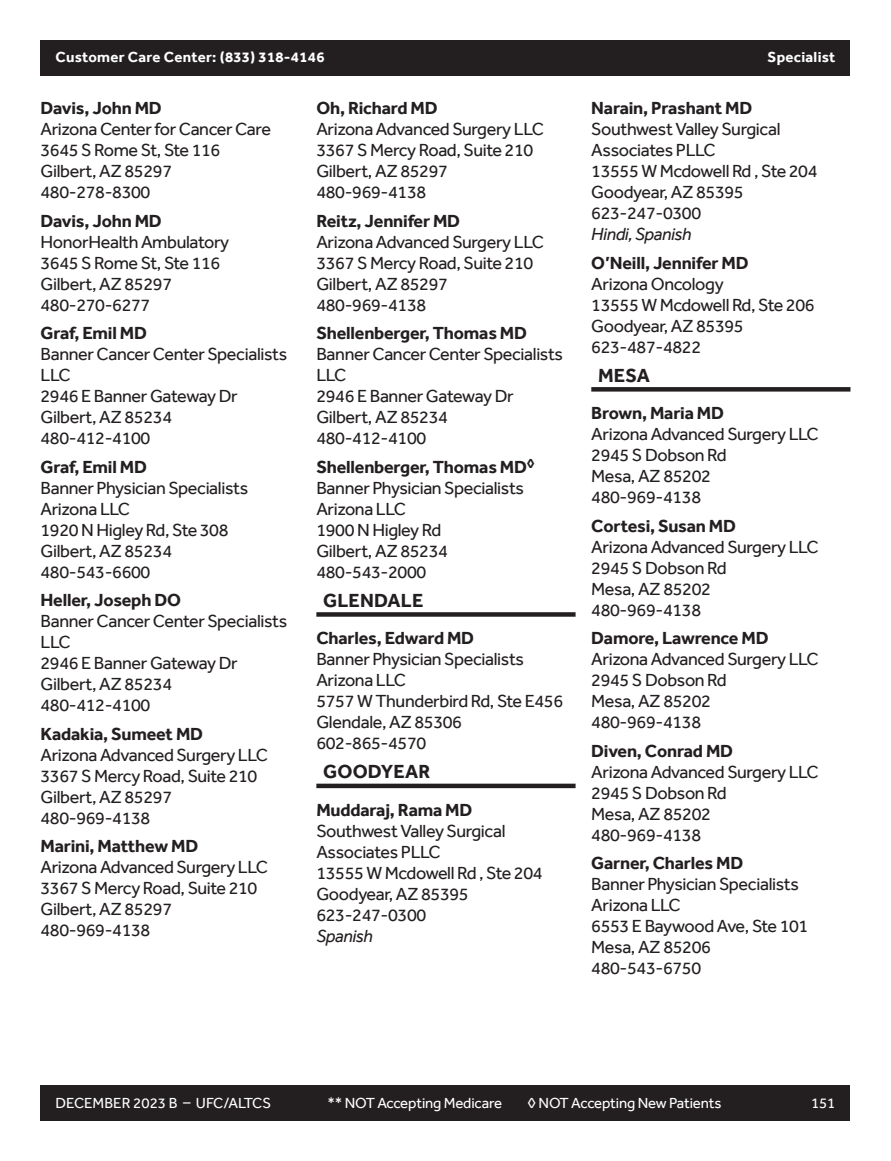
<style>
.page{position:relative;width:891px;height:1161px;background:#fff}
.page>*{position:absolute;margin:0;border:0;box-sizing:border-box;transform-origin:0 0}
.t1{font:700 19.5px "Effra";letter-spacing:.01em;color:#231f20}
.t2{font:18px/21px "Effra";letter-spacing:-.02em;color:#231f20}
.t3{font:700 18px "Effra";letter-spacing:-.01em;color:#231f20}
.t4{font:italic 18px "Effra";letter-spacing:-.02em;color:#231f20}
.t5{font:15px "Effra";letter-spacing:-.01em;color:#fff}
.t6{font:700 15px "Effra";letter-spacing:.02em;color:#fff}
</style>
<div class="page">
<div style="left:40px;top:40px;width:810px;height:36px;background:#231f20"></div>
<div style="left:40px;top:1085px;width:810px;height:35px;background:#231f20"></div>
<div style="left:316px;top:612px;width:260px;height:5px;background:#231f20"></div>
<hr style="left:316px;top:784px;width:260px;height:4px;background:#231f20">
<div style="left:591px;top:387px;width:260px;height:5px;background:#231f20"></div>
<p class="t6" style="left:56px;top:48px;width:271px">Customer Care Center: (833) 318-4146</p>
<p class="t6" style="left:768px;top:48px;width:69px">Specialist</p>
<h6 class="t3" style="left:40px;top:97px;width:123px">Davis, John MD</h6>
<p class="t2" style="left:40px;top:118px;width:232px">Arizona Center for Cancer Care</p>
<p class="t2" style="left:40px;top:139px;width:181px">3645 S Rome St, Ste 116</p>
<p class="t2" style="left:40px;top:160px;width:133px">Gilbert, AZ 85297</p>
<p class="t2" style="left:40px;top:181px;width:111px">480-278-8300</p>
<h6 class="t3" style="left:40px;top:210px;width:123px">Davis, John MD</h6>
<p class="t2" style="left:40px;top:231px;width:190px">HonorHealth Ambulatory</p>
<p class="t2" style="left:40px;top:252px;width:181px">3645 S Rome St, Ste 116</p>
<p class="t2" style="left:40px;top:273px;width:133px">Gilbert, AZ 85297</p>
<p class="t2" style="left:40px;top:294px;width:111px">480-270-6277</p>
<h6 class="t3" style="left:40px;top:322px;width:108px">Graf, Emil MD</h6>
<p class="t2" style="left:40px;top:343px;width:248px">Banner Cancer Center Specialists<br>LLC</p>
<p class="t2" style="left:40px;top:385px;width:199px">2946 E Banner Gateway Dr</p>
<p class="t2" style="left:40px;top:406px;width:133px">Gilbert, AZ 85234</p>
<p class="t2" style="left:40px;top:427px;width:111px">480-412-4100</p>
<h6 class="t3" style="left:40px;top:456px;width:108px">Graf, Emil MD</h6>
<p class="t2" style="left:40px;top:477px;width:209px">Banner Physician Specialists<br>Arizona LLC</p>
<p class="t2" style="left:40px;top:519px;width:190px">1920 N Higley Rd, Ste 308</p>
<p class="t2" style="left:40px;top:540px;width:133px">Gilbert, AZ 85234</p>
<p class="t2" style="left:40px;top:561px;width:111px">480-543-6600</p>
<h6 class="t3" style="left:40px;top:590px;width:142px">Heller, Joseph DO</h6>
<p class="t2" style="left:40px;top:611px;width:248px">Banner Cancer Center Specialists<br>LLC</p>
<p class="t2" style="left:40px;top:653px;width:199px">2946 E Banner Gateway Dr</p>
<p class="t2" style="left:40px;top:674px;width:133px">Gilbert, AZ 85234</p>
<p class="t2" style="left:40px;top:695px;width:111px">480-412-4100</p>
<h6 class="t3" style="left:40px;top:723px;width:164px">Kadakia, Sumeet MD</h6>
<p class="t2" style="left:40px;top:744px;width:229px">Arizona Advanced Surgery LLC</p>
<p class="t2" style="left:40px;top:765px;width:218px">3367 S Mercy Road, Suite 210</p>
<p class="t2" style="left:40px;top:786px;width:133px">Gilbert, AZ 85297</p>
<p class="t2" style="left:40px;top:807px;width:111px">480-969-4138</p>
<h6 class="t3" style="left:40px;top:836px;width:159px">Marini, Matthew MD</h6>
<p class="t2" style="left:40px;top:857px;width:229px">Arizona Advanced Surgery LLC</p>
<p class="t2" style="left:40px;top:878px;width:218px">3367 S Mercy Road, Suite 210</p>
<p class="t2" style="left:40px;top:899px;width:133px">Gilbert, AZ 85297</p>
<p class="t2" style="left:40px;top:920px;width:111px">480-969-4138</p>
<h6 class="t3" style="left:316px;top:97px;width:123px">Oh, Richard MD</h6>
<p class="t2" style="left:316px;top:118px;width:229px">Arizona Advanced Surgery LLC</p>
<p class="t2" style="left:316px;top:139px;width:218px">3367 S Mercy Road, Suite 210</p>
<p class="t2" style="left:316px;top:160px;width:133px">Gilbert, AZ 85297</p>
<p class="t2" style="left:316px;top:181px;width:111px">480-969-4138</p>
<h6 class="t3" style="left:316px;top:210px;width:145px">Reitz, Jennifer MD</h6>
<p class="t2" style="left:316px;top:231px;width:229px">Arizona Advanced Surgery LLC</p>
<p class="t2" style="left:316px;top:252px;width:218px">3367 S Mercy Road, Suite 210</p>
<p class="t2" style="left:316px;top:273px;width:133px">Gilbert, AZ 85297</p>
<p class="t2" style="left:316px;top:294px;width:111px">480-969-4138</p>
<h6 class="t3" style="left:316px;top:322px;width:212px">Shellenberger, Thomas MD</h6>
<p class="t2" style="left:316px;top:343px;width:248px">Banner Cancer Center Specialists<br>LLC</p>
<p class="t2" style="left:316px;top:385px;width:199px">2946 E Banner Gateway Dr</p>
<p class="t2" style="left:316px;top:406px;width:133px">Gilbert, AZ 85234</p>
<p class="t2" style="left:316px;top:427px;width:111px">480-412-4100</p>
<h6 class="t3" style="left:316px;top:456px;width:220px">Shellenberger, Thomas MD<sup>◊</sup></h6>
<p class="t2" style="left:316px;top:477px;width:209px">Banner Physician Specialists<br>Arizona LLC</p>
<p class="t2" style="left:316px;top:519px;width:126px">1900 N Higley Rd</p>
<p class="t2" style="left:316px;top:540px;width:133px">Gilbert, AZ 85234</p>
<p class="t2" style="left:316px;top:561px;width:111px">480-543-2000</p>
<h5 class="t1" style="left:323px;top:589px;width:102px">GLENDALE</h5>
<h6 class="t3" style="left:316px;top:627px;width:159px">Charles, Edward MD</h6>
<p class="t2" style="left:316px;top:648px;width:209px">Banner Physician Specialists<br>Arizona LLC</p>
<p class="t2" style="left:316px;top:690px;width:248px">5757 W Thunderbird Rd, Ste E456</p>
<p class="t2" style="left:316px;top:711px;width:147px">Glendale, AZ 85306</p>
<p class="t2" style="left:316px;top:732px;width:111px">602-865-4570</p>
<h5 class="t1" style="left:323px;top:760px;width:109px">GOODYEAR</h5>
<h6 class="t3" style="left:316px;top:799px;width:158px">Muddaraj, Rama MD</h6>
<p class="t2" style="left:316px;top:820px;width:191px">Southwest Valley Surgical<br>Associates PLLC</p>
<p class="t2" style="left:316px;top:862px;width:228px">13555 W Mcdowell Rd , Ste 204</p>
<p class="t2" style="left:316px;top:883px;width:154px">Goodyear, AZ 85395</p>
<p class="t2" style="left:316px;top:904px;width:111px">623-247-0300</p>
<p class="t4" style="left:316px;top:925px;width:58px">Spanish</p>
<h6 class="t3" style="left:591px;top:97px;width:162px">Narain, Prashant MD</h6>
<p class="t2" style="left:591px;top:118px;width:191px">Southwest Valley Surgical<br>Associates PLLC</p>
<p class="t2" style="left:591px;top:160px;width:228px">13555 W Mcdowell Rd , Ste 204</p>
<p class="t2" style="left:591px;top:181px;width:154px">Goodyear, AZ 85395</p>
<p class="t2" style="left:591px;top:202px;width:111px">623-247-0300</p>
<p class="t4" style="left:591px;top:223px;width:102px">Hindi, Spanish</p>
<h6 class="t3" style="left:591px;top:252px;width:159px">O’Neill, Jennifer MD</h6>
<p class="t2" style="left:591px;top:273px;width:134px">Arizona Oncology</p>
<p class="t2" style="left:591px;top:294px;width:225px">13555 W Mcdowell Rd, Ste 206</p>
<p class="t2" style="left:591px;top:315px;width:154px">Goodyear, AZ 85395</p>
<p class="t2" style="left:591px;top:336px;width:111px">623-487-4822</p>
<h5 class="t1" style="left:598px;top:364px;width:53px">MESA</h5>
<h6 class="t3" style="left:591px;top:402px;width:134px">Brown, Maria MD</h6>
<p class="t2" style="left:591px;top:423px;width:229px">Arizona Advanced Surgery LLC</p>
<p class="t2" style="left:591px;top:444px;width:137px">2945 S Dobson Rd</p>
<p class="t2" style="left:591px;top:465px;width:121px">Mesa, AZ 85202</p>
<p class="t2" style="left:591px;top:486px;width:111px">480-969-4138</p>
<h6 class="t3" style="left:591px;top:515px;width:146px">Cortesi, Susan MD</h6>
<p class="t2" style="left:591px;top:536px;width:229px">Arizona Advanced Surgery LLC</p>
<p class="t2" style="left:591px;top:557px;width:137px">2945 S Dobson Rd</p>
<p class="t2" style="left:591px;top:578px;width:121px">Mesa, AZ 85202</p>
<p class="t2" style="left:591px;top:599px;width:111px">480-969-4138</p>
<h6 class="t3" style="left:591px;top:627px;width:179px">Damore, Lawrence MD</h6>
<p class="t2" style="left:591px;top:648px;width:229px">Arizona Advanced Surgery LLC</p>
<p class="t2" style="left:591px;top:669px;width:137px">2945 S Dobson Rd</p>
<p class="t2" style="left:591px;top:690px;width:121px">Mesa, AZ 85202</p>
<p class="t2" style="left:591px;top:711px;width:111px">480-969-4138</p>
<h6 class="t3" style="left:591px;top:740px;width:143px">Diven, Conrad MD</h6>
<p class="t2" style="left:591px;top:761px;width:229px">Arizona Advanced Surgery LLC</p>
<p class="t2" style="left:591px;top:782px;width:137px">2945 S Dobson Rd</p>
<p class="t2" style="left:591px;top:803px;width:121px">Mesa, AZ 85202</p>
<p class="t2" style="left:591px;top:824px;width:111px">480-969-4138</p>
<h6 class="t3" style="left:591px;top:853px;width:153px">Garner, Charles MD</h6>
<p class="t2" style="left:591px;top:874px;width:209px">Banner Physician Specialists<br>Arizona LLC</p>
<p class="t2" style="left:591px;top:916px;width:219px">6553 E Baywood Ave, Ste 101</p>
<p class="t2" style="left:591px;top:937px;width:121px">Mesa, AZ 85206</p>
<p class="t2" style="left:591px;top:958px;width:111px">480-543-6750</p>
<p class="t5" style="left:56px;top:1094px;width:217px">DECEMBER 2023 B – UFC/ALTCS</p>
<p class="t5" style="left:327px;top:1094px;width:176px">** NOT Accepting Medicare</p>
<p class="t5" style="left:528px;top:1094px;width:195px">◊ NOT Accepting New Patients</p>
<p class="t5" style="left:811px;top:1094px;width:26px">151</p>
</div>
